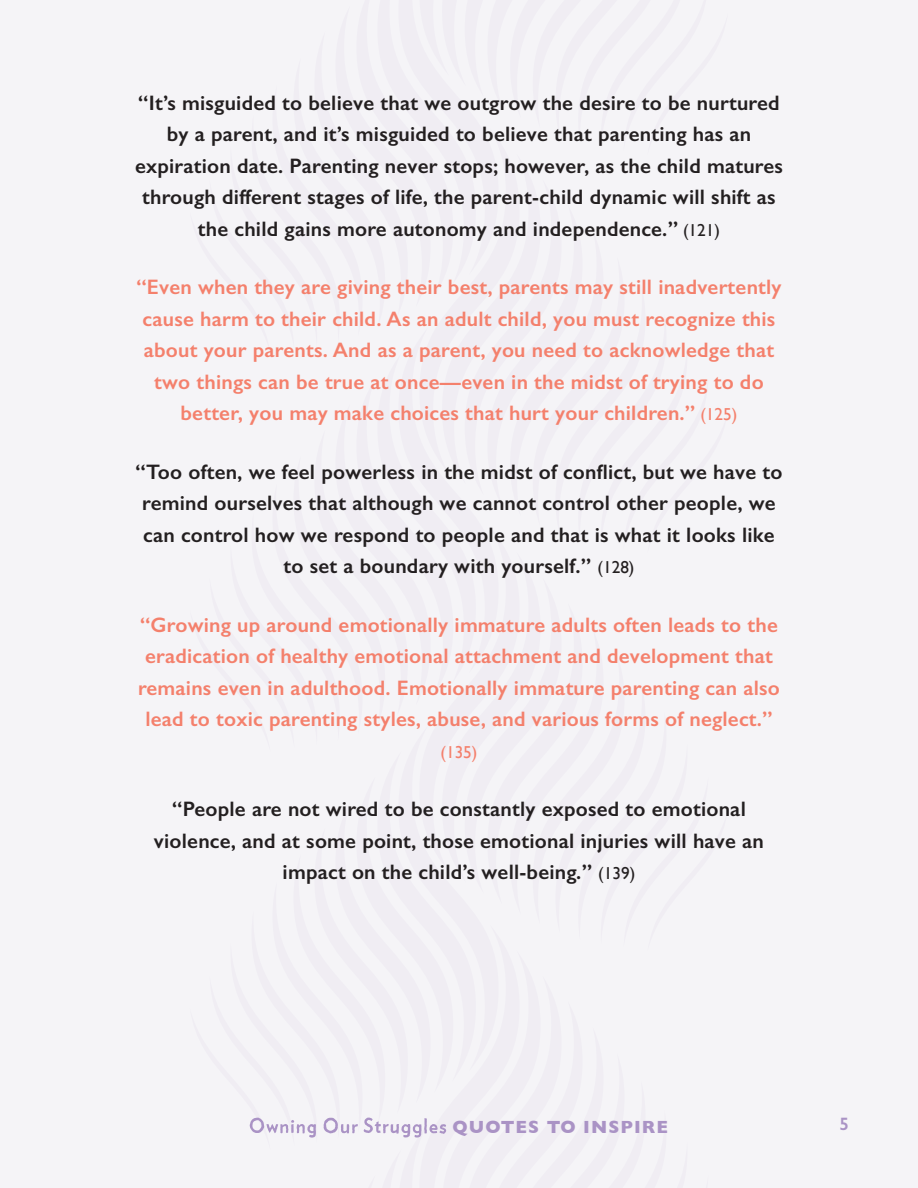
<style>
.page{position:relative;width:918px;height:1188px;background:#f5f4f7}
.page>*{position:absolute;margin:0;border:0;box-sizing:border-box;transform-origin:0 0}
._15_BE_Numbered_Para{font:600 21px/31.5px "Gill Sans";letter-spacing:.01em;color:#231f20;text-align:center}
._15_BE_Numbered_Para-2{font:600 21px/31.5px "Gill Sans";letter-spacing:.01em;color:#f4806c;text-align:center}
.t1{font:700 18px "Gill Sans";letter-spacing:.06em;color:#aa93c5}
.t2{font:600 18px "Gill Sans";color:#aa93c5}
._15_BE_Numbered_Para-3{font:17.25px "Gill Sans";color:#f4806c}
.s1{font-weight:400;font-size:17.25px}
</style>
<div class="page">
<img style="left:249px;top:1117px;width:67px;height:21px">
<img style="left:323px;top:1117px;width:35px;height:17px">
<img style="left:363px;top:1117px;width:84px;height:21px">
<p class="_15_BE_Numbered_Para" style="left:135px;top:87px;width:650px">“It’s misguided to believe that we outgrow the desire to be nurtured by a parent, and it’s misguided to believe that parenting has an expiration date. Parenting never stops; however, as the child matures through different stages of life, the parent-child dynamic will shift as the child gains more autonomy and independence.” <span class="s1">(121)</span></p>
<p class="_15_BE_Numbered_Para-2" style="left:136px;top:271px;width:647px">“Even when they are giving their best, parents may still inadvertently cause harm to their child. As an adult child, you must recognize this about your parents. And as a parent, you need to acknowledge that two things can be true at once—even in the midst of trying to do better, you may make choices that hurt your children.” <span class="s1">(125)</span></p>
<p class="_15_BE_Numbered_Para" style="left:136px;top:456px;width:648px">“Too often, we feel powerless in the midst of conflict, but we have to remind ourselves that although we cannot control other people, we can control how we respond to people and that is what it looks like to set a boundary with yourself.” <span class="s1">(128)</span></p>
<p class="_15_BE_Numbered_Para-2" style="left:138px;top:609px;width:643px">“Growing up around emotionally immature adults often leads to the eradication of healthy emotional attachment and development that remains even in adulthood. Emotionally immature parenting can also lead to toxic parenting styles, abuse, and various forms of neglect.”</p>
<p class="_15_BE_Numbered_Para-3" style="left:440px;top:742px;width:39px">(135)</p>
<p class="_15_BE_Numbered_Para" style="left:154px;top:793px;width:611px">“People are not wired to be constantly exposed to emotional violence, and at some point, those emotional injuries will have an impact on the child’s well-being.” <span class="s1">(139)</span></p>
<p class="t1" style="left:452px;top:1113px;width:217px">QUOTES TO INSPIRE</p>
<p class="t2" style="left:839px;top:1113px;width:11px">5</p>
</div>
